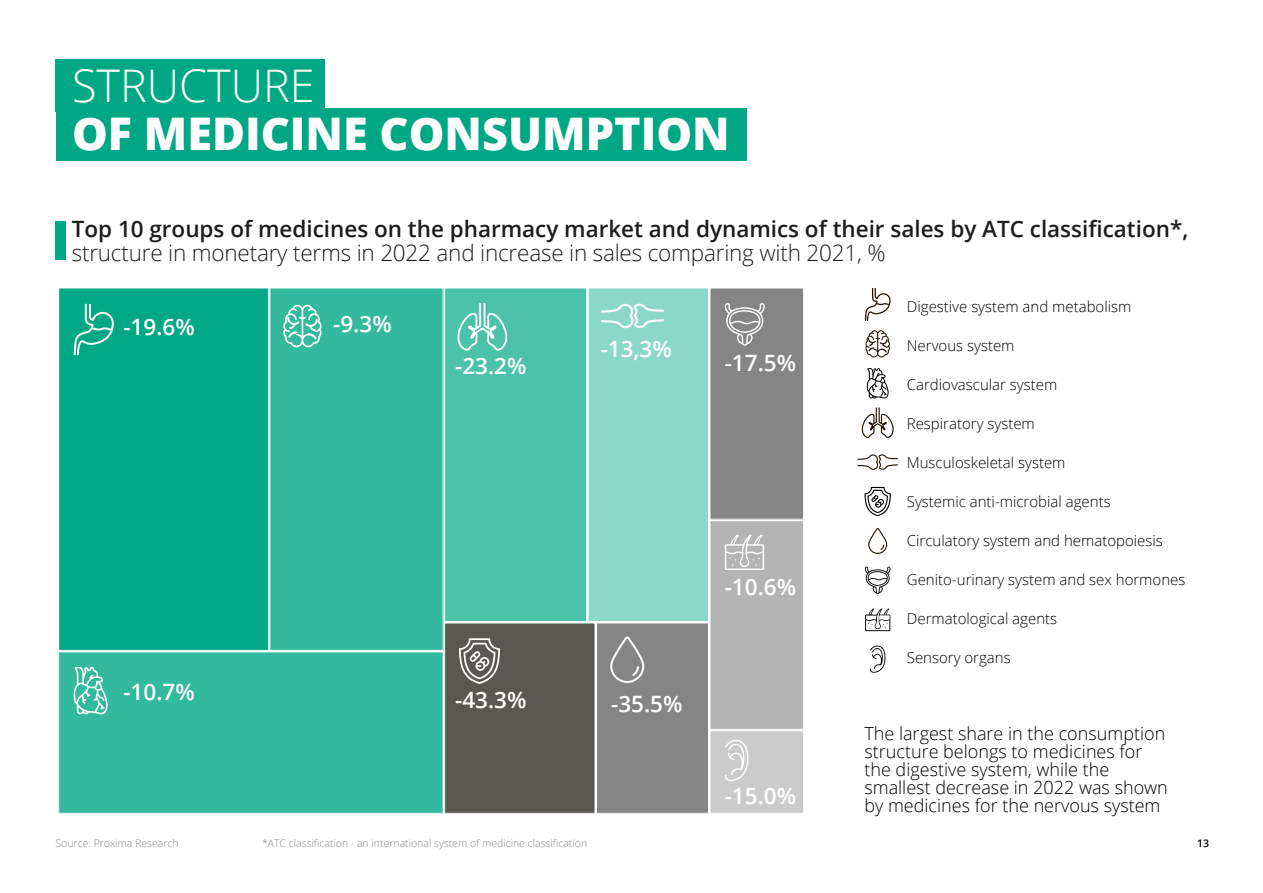
<style>
.page{position:relative;width:1263px;height:893px;background:#fff}
.page>*{position:absolute;margin:0;border:0;box-sizing:border-box;transform-origin:0 0}
.t1{font:800 45px "Open Sans";color:#fff}
.t2{font:300 45px "Open Sans";color:#fff}
.t3{font:600 22.5px "Open Sans";color:#1d1d1b}
.t4{font:300 22.5px "Open Sans";letter-spacing:-.01em;color:#1d1d1b}
.t5{font:600 22.5px "Open Sans";color:#fff}
.t6{font:300 18px/18px "Open Sans";color:#000}
.t7{font:300 15px "Open Sans";color:#000}
.t8{font:300 10.5px "Open Sans";color:#868686}
.t9{font:300 10.5px "Open Sans";color:#858585}
.t10{font:600 10.5px "Open Sans";color:#000}
</style>
<div class="page">
<div style="left:56px;top:60px;width:269px;height:52px;background:#00a785"></div>
<div style="left:56px;top:108px;width:690px;height:52px;background:#00a785"></div>
<div style="left:55px;top:221px;width:11px;height:39px;background:#00a785"></div>
<svg style="left:857px;top:454px;width:41px;height:16px"></svg>
<svg style="left:865px;top:288px;width:26px;height:33px"></svg>
<svg style="left:865px;top:330px;width:25px;height:27px"></svg>
<svg style="left:868px;top:528px;width:20px;height:26px"></svg>
<svg style="left:861px;top:407px;width:33px;height:31px"></svg>
<svg style="left:867px;top:368px;width:21px;height:31px"></svg>
<svg style="left:865px;top:567px;width:25px;height:27px"></svg>
<svg style="left:864px;top:487px;width:27px;height:29px"></svg>
<svg style="left:865px;top:608px;width:25px;height:23px"></svg>
<svg style="left:870px;top:645px;width:15px;height:28px"></svg>
<div style="left:270px;top:288px;width:173px;height:362px;background:#33b99e"></div>
<div style="left:59px;top:652px;width:384px;height:161px;background:#33b99e"></div>
<div style="left:59px;top:288px;width:209px;height:362px;background:#00a886"></div>
<div style="left:58px;top:288px;width:211px;height:363px;border:1px solid #fff"></div>
<div style="left:588px;top:288px;width:120px;height:333px;background:#8cd8c8"></div>
<div style="left:588px;top:288px;width:121px;height:334px;border:1px solid #fff"></div>
<div style="left:445px;top:288px;width:142px;height:333px;background:#4dc2aa"></div>
<div style="left:444px;top:288px;width:143px;height:334px;border:1px solid #fff"></div>
<div style="left:710px;top:288px;width:94px;height:231px;background:#858585"></div>
<div style="left:710px;top:288px;width:94px;height:231px;border:1px solid #fff"></div>
<div style="left:710px;top:731px;width:94px;height:82px;background:#cbcbcb"></div>
<div style="left:710px;top:731px;width:94px;height:82px;border:1px solid #fff"></div>
<div style="left:710px;top:521px;width:94px;height:208px;background:#b4b4b4"></div>
<div style="left:710px;top:520px;width:94px;height:209px;border:1px solid #fff"></div>
<div style="left:445px;top:623px;width:150px;height:190px;background:#5b5752"></div>
<div style="left:596px;top:623px;width:112px;height:190px;background:#858585"></div>
<div style="left:596px;top:623px;width:113px;height:190px;border:1px solid #fff"></div>
<svg style="left:74px;top:304px;width:40px;height:51px"></svg>
<svg style="left:283px;top:305px;width:39px;height:42px"></svg>
<svg style="left:74px;top:667px;width:34px;height:48px"></svg>
<svg style="left:457px;top:303px;width:51px;height:48px"></svg>
<svg style="left:600px;top:303px;width:65px;height:26px"></svg>
<svg style="left:459px;top:638px;width:41px;height:46px"></svg>
<svg style="left:610px;top:636px;width:35px;height:47px"></svg>
<svg style="left:725px;top:303px;width:40px;height:43px"></svg>
<svg style="left:725px;top:534px;width:39px;height:36px"></svg>
<svg style="left:725px;top:740px;width:23px;height:41px"></svg>
<h1 class="t2" style="left:72px;top:55px;width:244px">STRUCTURE</h1>
<h1 class="t1" style="left:72px;top:99px;width:659px">OF MEDICINE CONSUMPTION</h1>
<h2 class="t3" style="left:72px;top:213px;width:1118px">Top 10 groups of medicines on the pharmacy market and dynamics of their sales by ATC classification*,</h2>
<h2 class="t4" style="left:72px;top:237px;width:815px">structure in monetary terms in 2022 and increase in sales comparing with 2021, %</h2>
<h2 class="t5" style="left:123px;top:312px;width:73px">-19.6%</h2>
<h2 class="t5" style="left:333px;top:308px;width:60px">-9.3%</h2>
<h2 class="t5" style="left:455px;top:350px;width:73px">-23.2%</h2>
<h2 class="t5" style="left:601px;top:334px;width:73px">-13,3%</h2>
<h2 class="t5" style="left:725px;top:347px;width:73px">-17.5%</h2>
<h2 class="t5" style="left:123px;top:676px;width:73px">-10.7%</h2>
<p class="t9" style="left:56px;top:836px;width:125px">Source: Proxima Research</p>
<h2 class="t5" style="left:455px;top:684px;width:73px">-43.3%</h2>
<h2 class="t5" style="left:611px;top:688px;width:73px">-35.5%</h2>
<p class="t8" style="left:262px;top:836px;width:327px">*ATC classification - an international system of medicine classification</p>
<h2 class="t5" style="left:725px;top:572px;width:73px">-10.6%</h2>
<h2 class="t5" style="left:725px;top:781px;width:73px">-15.0%</h2>
<p class="t7" style="left:907px;top:297px;width:226px">Digestive system and metabolism</p>
<p class="t7" style="left:907px;top:336px;width:109px">Nervous system</p>
<p class="t7" style="left:907px;top:375px;width:152px">Cardiovascular system</p>
<p class="t7" style="left:907px;top:414px;width:130px">Respiratory system</p>
<p class="t7" style="left:907px;top:453px;width:160px">Musculoskeletal system</p>
<p class="t7" style="left:907px;top:492px;width:205px">Systemic anti-microbial agents</p>
<p class="t7" style="left:907px;top:531px;width:257px">Circulatory system and hematopoiesis</p>
<p class="t7" style="left:907px;top:570px;width:280px">Genito-urinary system and sex hormones</p>
<p class="t7" style="left:907px;top:609px;width:152px">Dermatological agents</p>
<p class="t7" style="left:907px;top:648px;width:105px">Sensory organs</p>
<p class="t6" style="left:864px;top:724px;width:305px">The largest share in the consumption structure belongs to medicines for the digestive system, while the smallest decrease in 2022 was shown by medicines for the nervous system</p>
<p class="t10" style="left:1197px;top:836px;width:13px">13</p>
</div>
